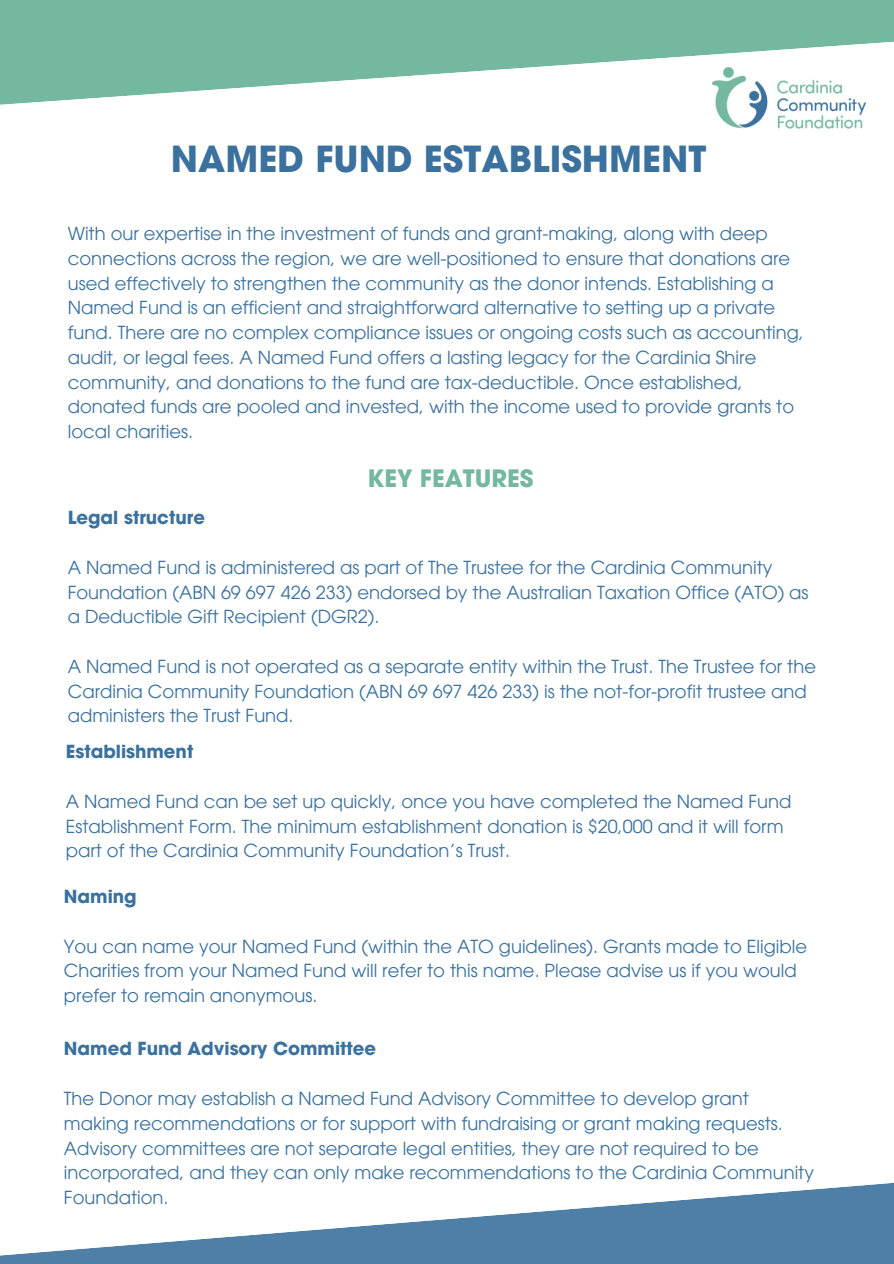
<style>
.page{position:relative;width:894px;height:1264px;background:#fff}
.page>*{position:absolute;margin:0;border:0;box-sizing:border-box;transform-origin:0 0}
.t1{font:700 36px "ITC Avant Garde Pro";color:#3b719e}
.t2{font:700 24px "ITC Avant Garde Pro";color:#73b89f}
.t3{font:18px/24.8px "ITC Avant Garde Pro";color:#3b719e}
.t4{font:700 18px "ITC Avant Garde Pro";color:#3b719e}
</style>
<div class="page">
<svg style="left:0;top:0;width:893px;height:107px;fill:#73b89f"></svg>
<svg style="left:0;top:1183px;width:893px;height:80px;fill:#4e7fa7"></svg>
<img style="left:711px;top:67px;width:153px;height:62px">
<h3 class="t1" style="left:171px;top:145px;width:537px">NAMED FUND ESTABLISHMENT</h3>
<p class="t3" style="left:68px;top:223px;width:737px">With our expertise in the investment of funds and grant-making, along with deep connections across the region, we are well-positioned to ensure that donations are used effectively to strengthen the community as the donor intends. Establishing a Named Fund is an efficient and straightforward alternative to setting up a private fund. There are no complex compliance issues or ongoing costs such as accounting, audit, or legal fees. A Named Fund offers a lasting legacy for the Cardinia Shire community, and donations to the fund are tax-deductible. Once established, donated funds are pooled and invested, with the income used to provide grants to local charities.</p>
<h3 class="t2" style="left:367px;top:469px;width:167px">KEY FEATURES</h3>
<p class="t4" style="left:68px;top:511px;width:139px">Legal structure</p>
<h1 class="t3" style="left:68px;top:557px;width:742px">A Named Fund is administered as part of The Trustee for the Cardinia Community<br>Foundation (ABN 69 697 426 233) endorsed by the Australian Taxation Office (ATO) as a Deductible Gift Recipient (DGR2).</h1>
<p class="t3" style="left:68px;top:656px;width:749px">A Named Fund is not operated as a separate entity within the Trust. The Trustee for the<br>Cardinia Community Foundation (ABN 69 697 426 233) is the not-for-profit trustee and administers the Trust Fund.</p>
<p class="t4" style="left:66px;top:745px;width:129px">Establishment</p>
<h3 class="t3" style="left:66px;top:791px;width:727px">A Named Fund can be set up quickly, once you have completed the Named Fund<br>Establishment Form. The minimum establishment donation is $20,000 and it will form part of the Cardinia Community Foundation’s Trust.</h3>
<h2 class="t4" style="left:64px;top:889px;width:74px">Naming</h2>
<h3 class="t3" style="left:64px;top:936px;width:744px">You can name your Named Fund (within the ATO guidelines). Grants made to Eligible<br>Charities from your Named Fund will refer to this name. Please advise us if you would prefer to remain anonymous.</h3>
<p class="t4" style="left:64px;top:1042px;width:313px">Named Fund Advisory Committee</p>
<p class="t3" style="left:64px;top:1088px;width:751px">The Donor may establish a Named Fund Advisory Committee to develop grant making recommendations or for support with fundraising or grant making requests.<br>Advisory committees are not separate legal entities, they are not required to be incorporated, and they can only make recommendations to the Cardinia Community Foundation.</p>
</div>
